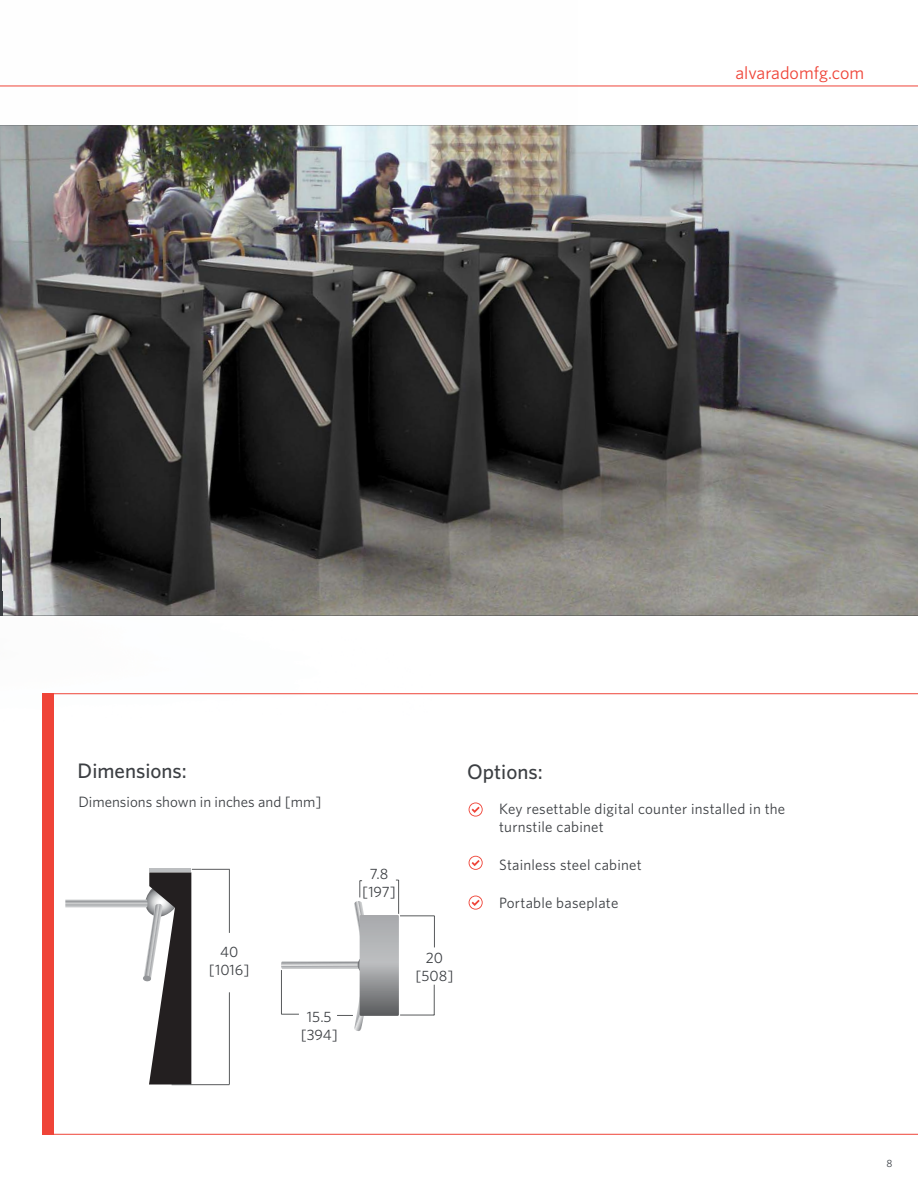
<style>
.page{position:relative;width:918px;height:1188px;background:#fff}
.page>*{position:absolute;margin:0;border:0;box-sizing:border-box;transform-origin:0 0}
.t1{font:500 21px "Whitney";color:#3c3f43}
.t2{font:18px "Whitney";color:#ef4438}
.t3{font:15px/18px "Whitney";letter-spacing:.015em;color:#3c3f43;text-align:center}
.t4{font:10.5px "Whitney";color:#3a3f45}
</style>
<div class="page">
<hr style="left:0;top:86px;width:918px;height:1px;background:#ef4438">
<img style="left:0;top:125px;width:918px;height:491px">
<div style="left:42px;top:693px;width:12px;height:442px;background:#ef4438"></div>
<svg style="left:54px;top:693px;width:864px;height:442px"></svg>
<p class="t2" style="left:735px;top:61px;width:130px">alvaradomfg.com</p>
<h1 class="t1" style="left:78px;top:756px;width:111px">Dimensions:</h1>
<p class="t3" style="left:78px;top:792px;width:245px">Dimensions shown in inches and [mm]</p>
<p class="t3" style="left:209px;top:942px;width:42px">40 [1016]</p>
<p class="t3" style="left:301px;top:1008px;width:39px">15.5 [394]</p>
<p class="t3" style="left:362px;top:864px;width:35px">7.8 [197]</p>
<h1 class="t1" style="left:467px;top:757px;width:77px">Options:</h1>
<p class="t3" style="left:499px;top:799px;width:288px;text-align:left">Key resettable digital counter installed in the turnstile cabinet</p>
<p class="t3" style="left:499px;top:855px;width:144px">Stainless steel cabinet</p>
<p class="t3" style="left:499px;top:894px;width:121px">Portable baseplate</p>
<p class="t3" style="left:416px;top:949px;width:40px">20 [508]</p>
<p class="t4" style="left:887px;top:1157px;width:7px">8</p>
</div>
